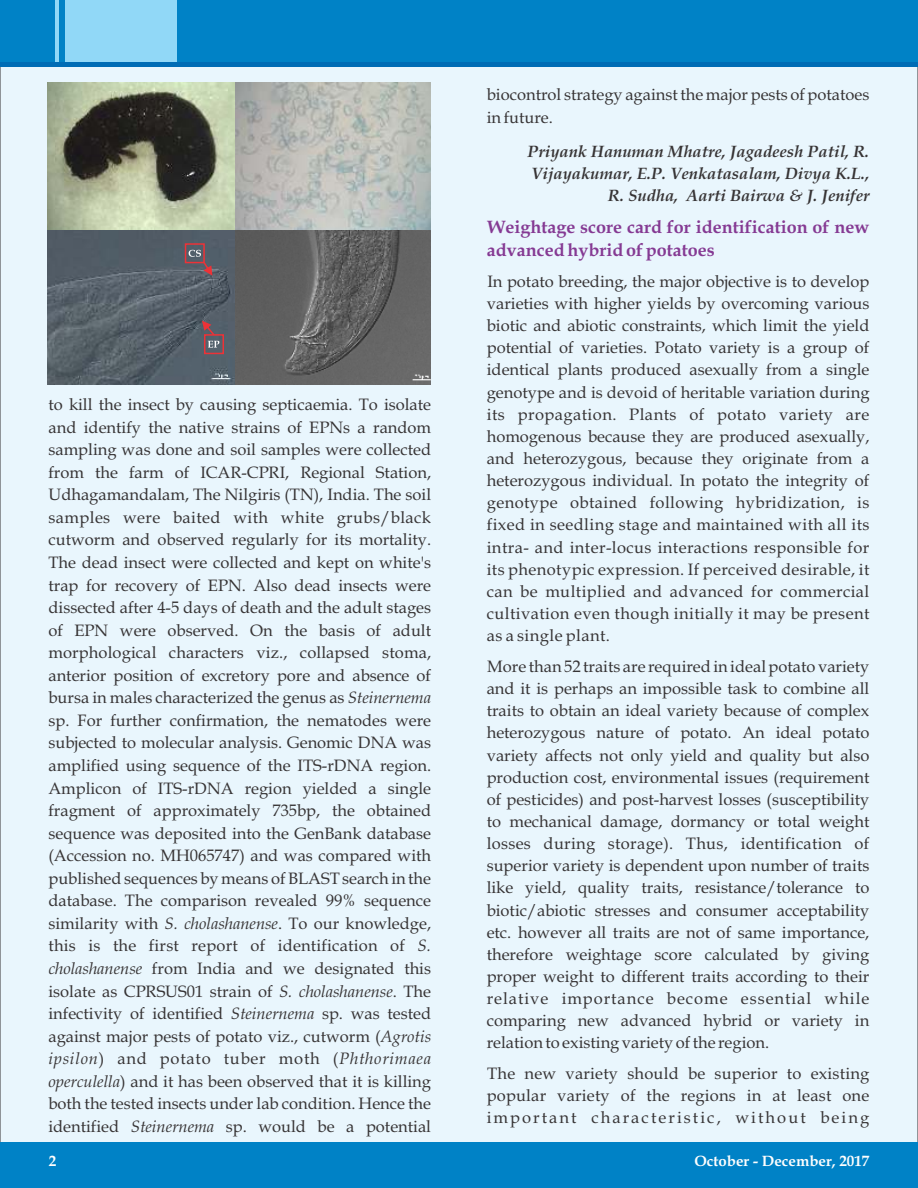
<style>
.page{position:relative;width:918px;height:1188px;background:#fff}
.page>*{position:absolute;margin:0;border:0;box-sizing:border-box;transform-origin:0 0}
.t1{font:700 18px/23.1px "Book Antiqua";color:#853a93}
.t2{font:16.5px/22.2px "Book Antiqua";color:#373435;text-align:justify}
.t3{font:italic 700 16.5px/21.9px "Book Antiqua";color:#373435;text-align:right}
.t4{font:700 15px "Book Antiqua";color:#fefefe}
.s1{font-style:italic}
</style>
<div class="page">
<div style="left:0;top:66px;width:918px;height:1077px;background:#e9f6fd"></div>
<div style="left:0;top:0;width:918px;height:62px;background:#0082c6"></div>
<div style="left:0;top:0;width:176px;height:62px;background:#91d8f7"></div>
<div style="left:59px;top:0;width:6px;height:62px;background:#0082c6"></div>
<div style="left:0;top:0;width:54px;height:62px;background:#0082c6"></div>
<hr style="left:0;top:62px;width:918px;height:4px;background:#006cb5">
<div style="left:0;top:1143px;width:918px;height:45px;background:#0082c6"></div>
<img style="left:47px;top:83px;width:383px;height:148px">
<img style="left:47px;top:231px;width:383px;height:154px">
<div style="left:185px;top:243px;width:20px;height:20px;border:2px solid #ed3237"></div>
<div style="left:204px;top:334px;width:20px;height:20px;border:2px solid #ed3237"></div>
<svg style="left:208px;top:341px;width:11px;height:7px"></svg>
<svg style="left:189px;top:250px;width:23px;height:26px"></svg>
<svg style="left:202px;top:321px;width:13px;height:14px"></svg>
<p class="t2" style="left:487px;top:85px;width:384px">biocontrol strategy against the major pests of potatoes in future.</p>
<p class="t3" style="left:527px;top:143px;width:344px">Priyank Hanuman Mhatre, Jagadeesh Patil, R.<br>Vijayakumar, E.P. Venkatasalam, Divya K.L.,<br>R. Sudha, Aarti Bairwa &amp; J. Jenifer</p>
<p class="t1" style="left:487px;top:217px;width:384px">Weightage score card for identification of new advanced hybrid of potatoes</p>
<p class="t2" style="left:487px;top:272px;width:384px">In potato breeding, the major objective is to develop varieties with higher yields by overcoming various biotic and abiotic constraints, which limit the yield potential of varieties. Potato variety is a group of identical plants produced asexually from a single genotype and is devoid of heritable variation during its propagation. Plants of potato variety are homogenous because they are produced asexually, and heterozygous, because they originate from a heterozygous individual. In potato the integrity of genotype obtained following hybridization, is fixed in seedling stage and maintained with all its intra- and inter-locus interactions responsible for its phenotypic expression. If perceived desirable, it can be multiplied and advanced for commercial cultivation even though initially it may be present as a single plant.</p>
<p class="t2" style="left:487px;top:657px;width:384px">More than 52 traits are required in ideal potato variety and it is perhaps an impossible task to combine all traits to obtain an ideal variety because of complex heterozygous nature of potato. An ideal potato variety affects not only yield and quality but also production cost, environmental issues (requirement of pesticides) and post-harvest losses (susceptibility to mechanical damage, dormancy or total weight losses during storage). Thus, identification of superior variety is dependent upon number of traits like yield, quality traits, resistance/tolerance to biotic/abiotic stresses and consumer acceptability etc. however all traits are not of same importance, therefore weightage score calculated by giving proper weight to different traits according to their relative importance become essential while comparing new advanced hybrid or variety in relation to existing variety of the region.</p>
<p class="t2" style="left:487px;top:1064px;width:384px">The new variety should be superior to existing popular variety of the regions in at least one important characteristic, without being</p>
<p class="t2" style="left:48px;top:395px;width:384px">to kill the insect by causing septicaemia. To isolate and identify the native strains of EPNs a random sampling was done and soil samples were collected from the farm of ICAR-CPRI, Regional Station, Udhagamandalam, The Nilgiris (TN), India. The soil samples were baited with white grubs/black cutworm and observed regularly for its mortality.<br>The dead insect were collected and kept on white's trap for recovery of EPN. Also dead insects were dissected after 4-5 days of death and the adult stages of EPN were observed. On the basis of adult morphological characters viz., collapsed stoma, anterior position of excretory pore and absence of bursa in males characterized the genus as <span class="s1">Steinernema </span>sp. For further confirmation, the nematodes were subjected to molecular analysis. Genomic DNA was amplified using sequence of the ITS-rDNA region.<br>Amplicon of ITS-rDNA region yielded a single fragment of approximately 735bp, the obtained sequence was deposited into the GenBank database (Accession no. MH065747) and was compared with published sequences by means of BLAST search in the database. The comparison revealed 99% sequence similarity with <span class="s1">S. cholashanense</span>. To our knowledge, this is the first report of identification of <span class="s1">S. cholashanense</span> from India and we designated this isolate as CPRSUS01 strain of <span class="s1">S. cholashanense</span>. The infectivity of identified <span class="s1">Steinernema</span> sp. was tested against major pests of potato viz., cutworm (<span class="s1">Agrotis ipsilon</span>) and potato tuber moth (<span class="s1">Phthorimaea operculella</span>) and it has been observed that it is killing both the tested insects under lab condition. Hence the identified <span class="s1">Steinernema</span> sp. would be a potential</p>
<p class="t4" style="left:49px;top:1155px;width:9px">2</p>
<p class="t4" style="left:694px;top:1155px;width:176px">October - December, 2017</p>
</div>
